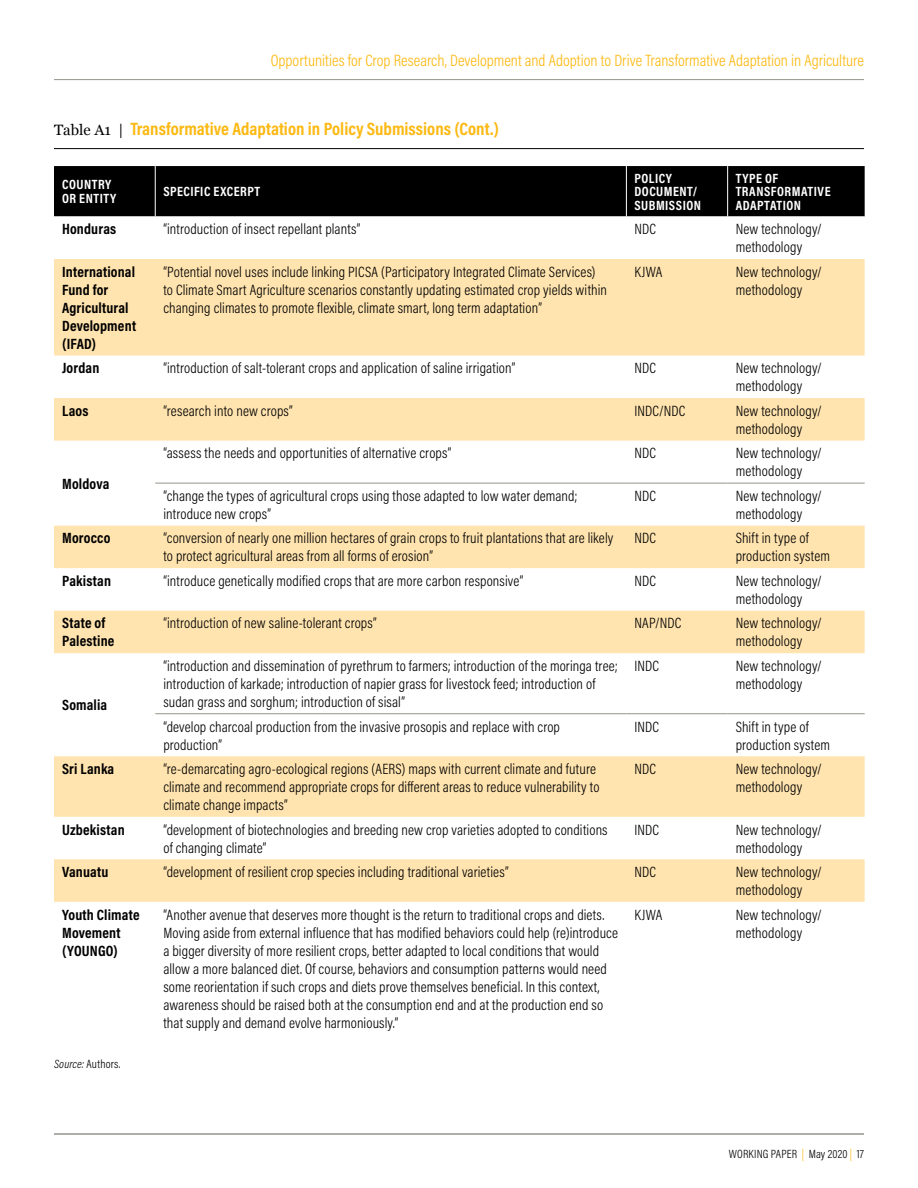
<style>
.page{position:relative;width:918px;height:1188px;background:#fff}
.page>*{position:absolute;margin:0;border:0;box-sizing:border-box;transform-origin:0 0}
.t1{font:700 18px "Acumin Pro Cond";color:#fdb913}
.t2{font:300 16.5px "Acumin Pro Cond";color:#fdb913}
.t3{font:300 15px/18px "Acumin Pro Cond";letter-spacing:.01em;color:#000}
.t4{font:700 15px/18px "Acumin Pro Cond";letter-spacing:.01em;color:#000}
.t5{font:700 13.5px/13.5px "Acumin Pro Cond";letter-spacing:.035em;color:#fff}
.t6{font:300 12px "Acumin Pro Cond";letter-spacing:.015em;color:#000}
.s1{font-family:"Georgia";font-weight:400;font-size:15px;color:#000}
.s2{font-style:italic}
.s3{color:#fdb913}
</style>
<div class="page">
<hr style="left:54px;top:1134px;width:810px;height:1px;background:#94948b">
<hr style="left:54px;top:79px;width:810px;height:1px;background:#94948b">
<div style="left:54px;top:166px;width:811px;height:50px;background:#000"></div>
<svg style="left:54px;top:259px;width:811px;height:643px;fill:#ffe4b3"></svg>
<hr style="left:155px;top:166px;width:1px;height:50px;background:#fff">
<hr style="left:626px;top:166px;width:1px;height:50px;background:#fff">
<hr style="left:727px;top:166px;width:1px;height:50px;background:#fff">
<hr style="left:155px;top:483px;width:471px;height:1px;background:#94948b">
<hr style="left:626px;top:483px;width:102px;height:1px;background:#94948b">
<hr style="left:728px;top:483px;width:137px;height:1px;background:#94948b">
<hr style="left:155px;top:713px;width:471px;height:1px;background:#94948b">
<hr style="left:626px;top:713px;width:102px;height:1px;background:#94948b">
<hr style="left:728px;top:713px;width:137px;height:1px;background:#94948b">
<hr style="left:54px;top:148px;width:810px;height:1px;background:#000">
<p class="t2" style="left:271px;top:50px;width:595px">Opportunities for Crop Research, Development and Adoption to Drive Transformative Adaptation in Agriculture</p>
<p class="t1" style="left:54px;top:117px;width:447px"><span class="s1">Table A1 |</span> Transformative Adaptation in Policy Submissions (Cont.)</p>
<p class="t5" style="left:62px;top:178px;width:56px">COUNTRY<br>OR ENTITY</p>
<p class="t5" style="left:163px;top:184px;width:98px">SPECIFIC EXCERPT</p>
<p class="t5" style="left:634px;top:171px;width:68px">POLICY<br>DOCUMENT/<br>SUBMISSION</p>
<p class="t5" style="left:736px;top:171px;width:96px">TYPE OF<br>TRANSFORMATIVE<br>ADAPTATION</p>
<p class="t4" style="left:62px;top:220px;width:56px">Honduras</p>
<p class="t3" style="left:163px;top:220px;width:198px">“introduction of insect repellant plants”</p>
<p class="t3" style="left:634px;top:220px;width:23px">NDC</p>
<p class="t3" style="left:736px;top:220px;width:88px">New technology/ methodology</p>
<p class="t4" style="left:62px;top:262px;width:76px">International<br>Fund for<br>Agricultural<br>Development (IFAD)</p>
<p class="t3" style="left:163px;top:262px;width:445px">“Potential novel uses include linking PICSA (Participatory Integrated Climate Services) to Climate Smart Agriculture scenarios constantly updating estimated crop yields within changing climates to promote flexible, climate smart, long term adaptation”</p>
<p class="t3" style="left:634px;top:262px;width:29px">KJWA</p>
<p class="t3" style="left:736px;top:262px;width:88px">New technology/ methodology</p>
<p class="t4" style="left:62px;top:359px;width:39px">Jordan</p>
<p class="t3" style="left:163px;top:359px;width:353px">“introduction of salt-tolerant crops and application of saline irrigation”</p>
<p class="t3" style="left:634px;top:359px;width:23px">NDC</p>
<p class="t3" style="left:736px;top:359px;width:88px">New technology/ methodology</p>
<p class="t4" style="left:62px;top:401px;width:28px">Laos</p>
<p class="t3" style="left:163px;top:401px;width:131px">“research into new crops”</p>
<p class="t3" style="left:634px;top:401px;width:52px">INDC/NDC</p>
<p class="t3" style="left:736px;top:401px;width:88px">New technology/ methodology</p>
<p class="t4" style="left:62px;top:474px;width:49px">Moldova</p>
<p class="t3" style="left:163px;top:444px;width:290px">“assess the needs and opportunities of alternative crops”</p>
<p class="t3" style="left:634px;top:444px;width:23px">NDC</p>
<p class="t3" style="left:736px;top:444px;width:88px">New technology/ methodology</p>
<p class="t3" style="left:163px;top:486px;width:416px">“change the types of agricultural crops using those adapted to low water demand; introduce new crops”</p>
<p class="t3" style="left:634px;top:486px;width:23px">NDC</p>
<p class="t3" style="left:736px;top:486px;width:88px">New technology/ methodology</p>
<p class="t4" style="left:62px;top:529px;width:50px">Morocco</p>
<p class="t3" style="left:163px;top:529px;width:452px">“conversion of nearly one million hectares of grain crops to fruit plantations that are likely to protect agricultural areas from all forms of erosion”</p>
<p class="t3" style="left:634px;top:529px;width:23px">NDC</p>
<p class="t3" style="left:736px;top:529px;width:96px">Shift in type of production system</p>
<p class="t4" style="left:62px;top:571px;width:50px">Pakistan</p>
<p class="t3" style="left:163px;top:572px;width:361px">“introduce genetically modified crops that are more carbon responsive”</p>
<p class="t3" style="left:634px;top:572px;width:23px">NDC</p>
<p class="t3" style="left:736px;top:572px;width:88px">New technology/ methodology</p>
<p class="t4" style="left:62px;top:614px;width:54px">State of<br>Palestine</p>
<p class="t3" style="left:163px;top:614px;width:215px">“introduction of new saline-tolerant crops”</p>
<p class="t3" style="left:634px;top:614px;width:48px">NAP/NDC</p>
<p class="t3" style="left:736px;top:614px;width:88px">New technology/ methodology</p>
<p class="t4" style="left:62px;top:696px;width:47px">Somalia</p>
<p class="t3" style="left:163px;top:657px;width:456px">“introduction and dissemination of pyrethrum to farmers; introduction of the moringa tree; introduction of karkade; introduction of napier grass for livestock feed; introduction of sudan grass and sorghum; introduction of sisal”</p>
<p class="t3" style="left:634px;top:657px;width:26px">INDC</p>
<p class="t3" style="left:736px;top:657px;width:88px">New technology/ methodology</p>
<p class="t3" style="left:163px;top:717px;width:398px">“develop charcoal production from the invasive prosopis and replace with crop production”</p>
<p class="t3" style="left:634px;top:717px;width:26px">INDC</p>
<p class="t3" style="left:736px;top:717px;width:96px">Shift in type of production system</p>
<p class="t4" style="left:62px;top:759px;width:54px">Sri Lanka</p>
<p class="t3" style="left:163px;top:760px;width:438px">“re-demarcating agro-ecological regions (AERS) maps with current climate and future climate and recommend appropriate crops for different areas to reduce vulnerability to climate change impacts”</p>
<p class="t3" style="left:634px;top:760px;width:23px">NDC</p>
<p class="t3" style="left:736px;top:760px;width:88px">New technology/ methodology</p>
<p class="t4" style="left:62px;top:820px;width:64px">Uzbekistan</p>
<p class="t3" style="left:163px;top:820px;width:446px">“development of biotechnologies and breeding new crop varieties adopted to conditions of changing climate”</p>
<p class="t3" style="left:634px;top:820px;width:26px">INDC</p>
<p class="t3" style="left:736px;top:820px;width:88px">New technology/ methodology</p>
<p class="t4" style="left:62px;top:863px;width:48px">Vanuatu</p>
<p class="t3" style="left:163px;top:863px;width:347px">“development of resilient crop species including traditional varieties”</p>
<p class="t3" style="left:634px;top:863px;width:23px">NDC</p>
<p class="t3" style="left:736px;top:863px;width:88px">New technology/ methodology</p>
<p class="t4" style="left:62px;top:905px;width:79px">Youth Climate<br>Movement (YOUNGO)</p>
<p class="t3" style="left:163px;top:905px;width:456px">“Another avenue that deserves more thought is the return to traditional crops and diets.<br>Moving aside from external influence that has modified behaviors could help (re)introduce a bigger diversity of more resilient crops, better adapted to local conditions that would allow a more balanced diet. Of course, behaviors and consumption patterns would need some reorientation if such crops and diets prove themselves beneficial. In this context, awareness should be raised both at the consumption end and at the production end so that supply and demand evolve harmoniously.”</p>
<p class="t3" style="left:634px;top:905px;width:29px">KJWA</p>
<p class="t3" style="left:736px;top:905px;width:88px">New technology/ methodology</p>
<p class="t6" style="left:54px;top:1056px;width:68px"><span class="s2">Source:</span> Authors.</p>
<p class="t6" style="left:729px;top:1146px;width:137px">WORKING PAPER <span class="s3">|</span> May 2020 <span class="s3">|</span> 17</p>
</div>
